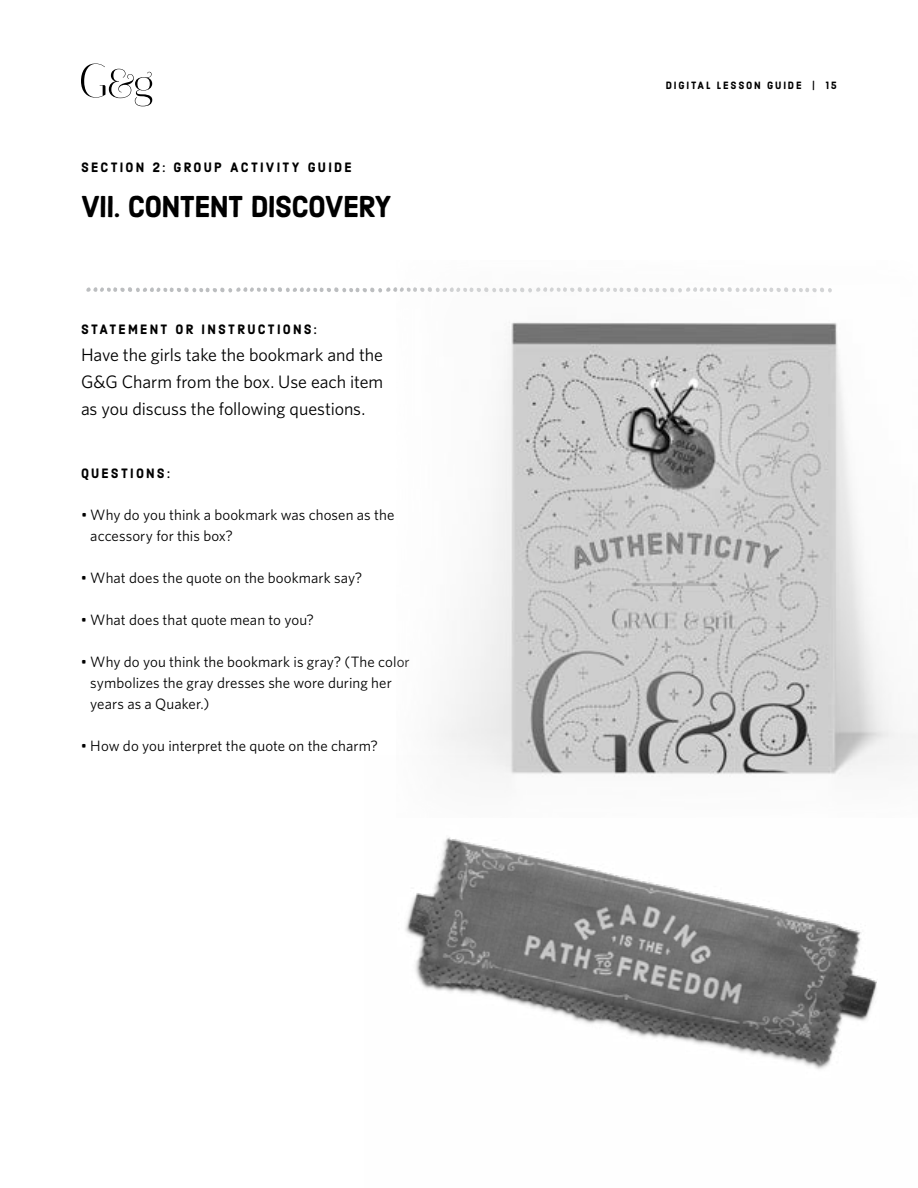
<style>
.page{position:relative;width:918px;height:1188px;background:#fff}
.page>*{position:absolute;margin:0;border:0;box-sizing:border-box;transform-origin:0 0}
.t1{font:54.3px "Harman Extras 1";color:#bcbec0}
.t2{font:30px "Harman Sans";letter-spacing:-.025em;color:#000}
.t3{font:18px/27px "Whitney";letter-spacing:-.005em;color:#000;text-align:justify}
.t4{font:15px/21px "Whitney";letter-spacing:.005em;color:#000}
.t5{font:13.5px "Harman Sans";letter-spacing:.165em;color:#000}
.t6{font:10.5px "Harman Sans";letter-spacing:.175em;color:#000}
</style>
<div class="page">
<svg style="left:81px;top:64px;width:71px;height:42px"></svg>
<img style="left:441px;top:322px;width:477px;height:434px">
<img style="left:405px;top:756px;width:504px;height:313px">
<p class="t5" style="left:81px;top:159px;width:272px">SECTION 2: GROUP ACTIVITY GUIDE</p>
<h2 class="t2" style="left:81px;top:188px;width:312px">VII. CONTENT DISCOVERY</h2>
<p class="t6" style="left:666px;top:79px;width:173px">DIGITAL LESSON GUIDE | 15</p>
<h1 class="t1" style="left:81px;top:257px;width:758px">{{{{{</h1>
<p class="t5" style="left:81px;top:321px;width:237px">STATEMENT OR INSTRUCTIONS:</p>
<p class="t3" style="left:81px;top:341px;width:304px">Have the girls take the bookmark and the G&amp;G Charm from the box. Use each item as you discuss the following questions.</p>
<p class="t5" style="left:81px;top:465px;width:91px">QUESTIONS:</p>
<p class="t4" style="left:90px;top:504px;width:306px;text-indent:-9px">• Why do you think a bookmark was chosen as the accessory for this box?</p>
<p class="t4" style="left:81px;top:567px;width:283px">• What does the quote on the bookmark say?</p>
<p class="t4" style="left:81px;top:609px;width:235px">• What does that quote mean to you?</p>
<p class="t4" style="left:90px;top:651px;width:321px;text-indent:-9px">• Why do you think the bookmark is gray? (The color symbolizes the gray dresses she wore during her years as a Quaker.)</p>
<p class="t4" style="left:81px;top:735px;width:298px">• How do you interpret the quote on the charm?</p>
</div>
